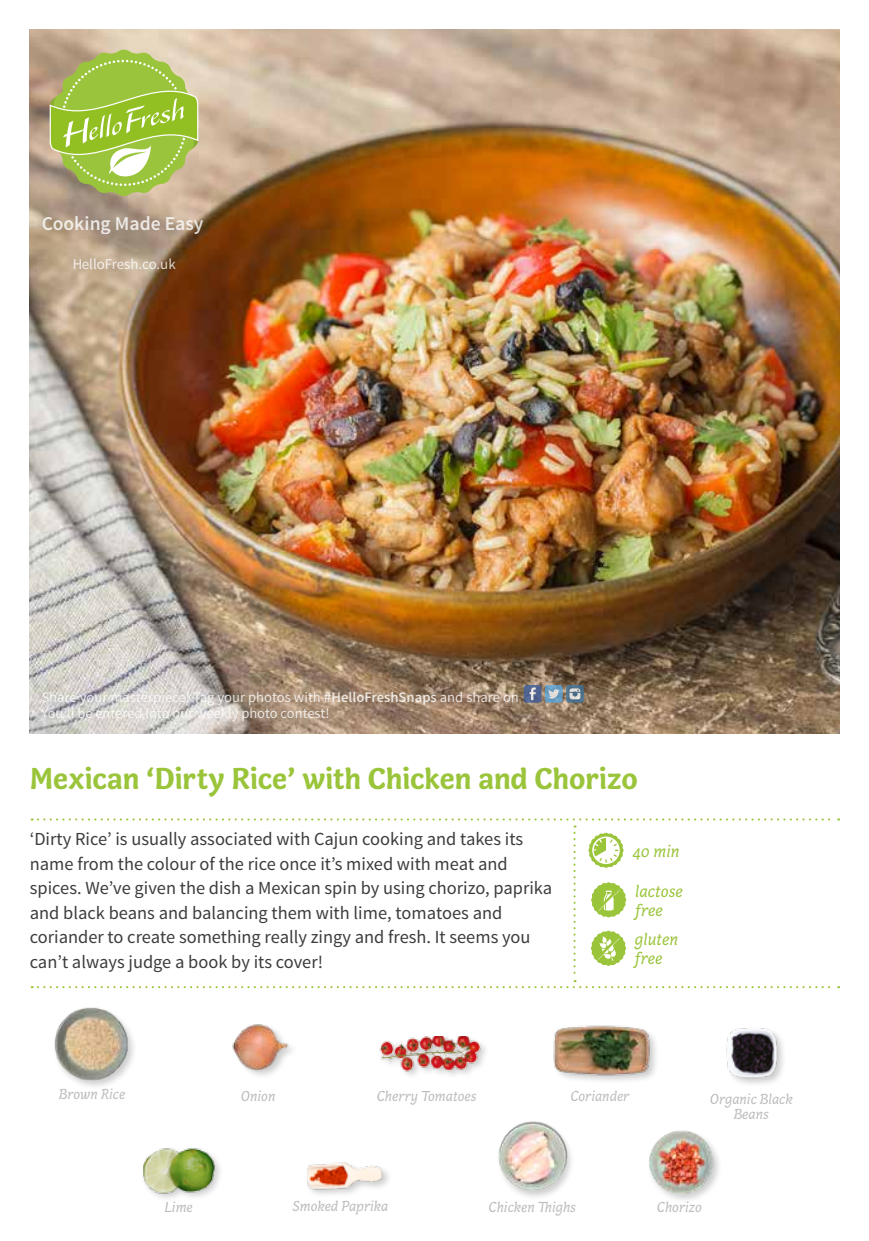
<style>
.page{position:relative;width:869px;height:1241px;background:#fff}
.page>*{position:absolute;margin:0;border:0;box-sizing:border-box;transform-origin:0 0}
.t1{font:700 30.97px "Capucine Basic";letter-spacing:-.005em;color:#9ac43a}
.t2{font:600 19.6px "Source Sans Pro";color:#fff}
.t3{font:18.38px/24.5px "Source Sans Pro";color:#3c3c3b}
.t4{font:italic 17.5px/18.6px "Capucine Basic";color:#9ac43a}
.t5{font:italic 14.88px/14.5px "Capucine Basic";color:#bcbcbc;text-align:center}
.t6{font:14.88px "Source Sans Pro";color:#fff}
.t7{font:14.53px/16.4px "Source Sans Pro";color:#fff}
.s1{font-weight:600}
</style>
<div class="page">
<img style="left:30px;top:30px;width:808px;height:703px">
<svg style="left:523px;top:685px;width:18px;height:17px"></svg>
<svg style="left:529px;top:687px;width:6px;height:13px"></svg>
<svg style="left:566px;top:685px;width:17px;height:17px"></svg>
<svg style="left:569px;top:688px;width:11px;height:11px"></svg>
<svg style="left:544px;top:685px;width:18px;height:17px"></svg>
<svg style="left:548px;top:689px;width:11px;height:9px"></svg>
<svg style="left:50px;top:50px;width:148px;height:146px;background:#acc45f"></svg>
<img style="left:379px;top:1036px;width:104px;height:37px">
<svg style="left:32px;top:818px;width:806px;height:170px"></svg>
<img style="left:498px;top:1121px;width:72px;height:76px">
<div style="left:646px;top:1128px;width:76px;height:75px;background:#000;opacity:.2"></div>
<img style="left:646px;top:1128px;width:71px;height:70px">
<img style="left:143px;top:1148px;width:77px;height:50px">
<img style="left:553px;top:1025px;width:103px;height:56px">
<div style="left:725px;top:1025px;width:62px;height:62px;background:#000;opacity:.2"></div>
<img style="left:725px;top:1025px;width:54px;height:57px">
<img style="left:232px;top:1024px;width:60px;height:52px">
<img style="left:54px;top:1007px;width:80px;height:79px">
<img style="left:307px;top:1162px;width:82px;height:33px">
<p class="t2" style="left:41px;top:211px;width:163px">Cooking Made Easy</p>
<p class="t6" style="left:72px;top:255px;width:105px">HelloFresh.co.uk</p>
<p class="t7" style="left:41px;top:688px;width:478px">Share your masterpiece! Tag your photos with <span class="s1">#HelloFreshSnaps</span> and share on<br>You’ll be entered into our weekly photo contest!</p>
<h1 class="t1" style="left:30px;top:755px;width:609px">Mexican ‘Dirty Rice’ with Chicken and Chorizo</h1>
<p class="t3" style="left:30px;top:827px;width:523px">‘Dirty Rice’ is usually associated with Cajun cooking and takes its name from the colour of the rice once it’s mixed with meat and spices. We’ve given the dish a Mexican spin by using chorizo, paprika and black beans and balancing them with lime, tomatoes and coriander to create something really zingy and fresh. It seems you can’t always judge a book by its cover!</p>
<p class="t4" style="left:632px;top:842px;width:49px">40 min</p>
<p class="t4" style="left:634px;top:882px;width:49px">lactose free</p>
<p class="t4" style="left:634px;top:931px;width:45px">gluten free</p>
<p class="t5" style="left:59px;top:1087px;width:68px">Brown Rice</p>
<p class="t5" style="left:241px;top:1089px;width:36px">Onion</p>
<p class="t5" style="left:376px;top:1089px;width:101px">Cherry Tomatoes</p>
<p class="t5" style="left:570px;top:1089px;width:61px">Coriander</p>
<p class="t5" style="left:709px;top:1092px;width:85px">Organic Black<br>Beans</p>
<p class="t5" style="left:164px;top:1200px;width:30px">Lime</p>
<p class="t5" style="left:292px;top:1198px;width:97px">Smoked Paprika</p>
<p class="t5" style="left:488px;top:1200px;width:89px">Chicken Thighs</p>
<p class="t5" style="left:656px;top:1200px;width:47px">Chorizo</p>
</div>
